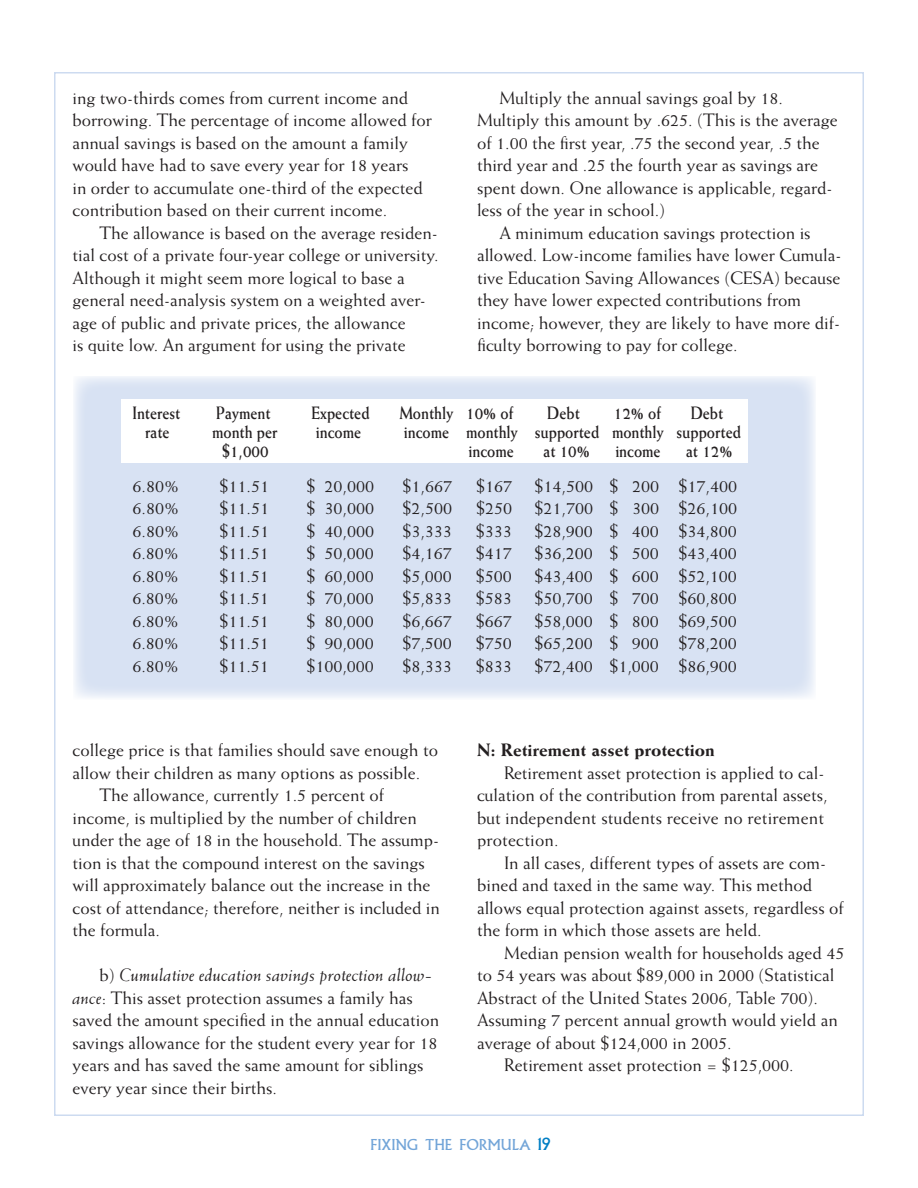
<style>
.page{position:relative;width:918px;height:1188px;background:#fff}
.page>*{position:absolute;margin:0;border:0;box-sizing:border-box;transform-origin:0 0}
.t1{font:18px/22.5px "Weiss";color:#231f20}
.t2{font:700 18px "Weiss";color:#231f20;scale:.85 1}
.t3{font:800 18px "Weiss";color:#231f20}
.t4{font:14.7px "Albertus";color:#73a5d8}
.s1{font-style:italic}
.s2{font-size:16.5px;color:#007ec4}
</style>
<div class="page">
<div style="left:73px;top:376px;width:743px;height:324px;background:#d8e2f3"></div>
<div style="left:121px;top:400px;width:627px;height:63px;background:#fff"></div>
<p class="t1" style="left:72px;top:86px;width:361px">ing two-thirds comes from current income and borrowing. The percentage of income allowed for annual savings is based on the amount a family would have had to save every year for 18 years<br>in order to accumulate one-third of the expected contribution based on their current income.</p>
<p class="t1" style="left:72px;top:221px;width:368px;text-indent:27px">The allowance is based on the average residen&shy;tial cost of a private four-year college or university.<br>Although it might seem more logical to base a general need-analysis system on a weighted aver&shy;age of public and private prices, the allowance<br>is quite low. An argument for using the private</p>
<p class="t1" style="left:500px;top:86px;width:285px">Multiply the annual savings goal by 18.</p>
<p class="t1" style="left:477px;top:109px;width:362px">Multiply this amount by .625. (This is the average</p>
<p class="t1" style="left:477px;top:131px;width:344px">of 1.00 the first year, .75 the second year, .5 the</p>
<p class="t1" style="left:477px;top:154px;width:343px">third year and .25 the fourth year as savings are</p>
<p class="t1" style="left:477px;top:176px;width:357px">spent down. One allowance is applicable, regard-</p>
<p class="t1" style="left:477px;top:199px;width:190px">less of the year in school.)</p>
<p class="t1" style="left:500px;top:221px;width:313px">A minimum education savings protection is</p>
<p class="t1" style="left:477px;top:244px;width:366px">allowed. Low-income families have lower Cumula-</p>
<p class="t1" style="left:477px;top:266px;width:365px">tive Education Saving Allowances (CESA) because</p>
<p class="t1" style="left:477px;top:289px;width:326px">they have lower expected contributions from</p>
<p class="t1" style="left:477px;top:311px;width:365px">income; however, they are likely to have more dif-</p>
<p class="t1" style="left:477px;top:334px;width:262px">ficulty borrowing to pay for college.</p>
<p class="t2" style="left:133px;top:402px;width:58px">Interest</p>
<p class="t2" style="left:216px;top:402px;width:65px">Payment</p>
<p class="t2" style="left:312px;top:402px;width:70px">Expected</p>
<p class="t2" style="left:399px;top:402px;width:136px">Monthly 10% of</p>
<p class="t2" style="left:547px;top:402px;width:40px">Debt</p>
<p class="t2" style="left:614px;top:402px;width:57px">12% of</p>
<p class="t2" style="left:691px;top:402px;width:40px">Debt</p>
<p class="t2" style="left:145px;top:421px;width:30px">rate</p>
<p class="t2" style="left:212px;top:421px;width:79px">month per</p>
<p class="t2" style="left:316px;top:421px;width:55px">income</p>
<p class="t2" style="left:404px;top:421px;width:398px">income monthly supported monthly supported</p>
<p class="t2" style="left:222px;top:440px;width:57px">$1,000</p>
<p class="t2" style="left:469px;top:440px;width:55px">income</p>
<p class="t2" style="left:544px;top:440px;width:56px">at 10%</p>
<p class="t2" style="left:615px;top:440px;width:55px">income</p>
<p class="t2" style="left:686px;top:440px;width:56px">at 12%</p>
<p class="t1" style="left:133px;top:474px;width:48px">6.80%</p>
<p class="t1" style="left:220px;top:474px;width:51px">$11.51</p>
<p class="t1" style="left:307px;top:474px;width:69px">$ 20,000</p>
<p class="t1" style="left:403px;top:474px;width:51px">$1,667</p>
<p class="t1" style="left:476px;top:474px;width:37px">$167</p>
<p class="t1" style="left:535px;top:474px;width:204px">$14,500 $ 200 $17,400</p>
<p class="t1" style="left:133px;top:496px;width:48px">6.80%</p>
<p class="t1" style="left:220px;top:496px;width:51px">$11.51</p>
<p class="t1" style="left:307px;top:496px;width:69px">$ 30,000</p>
<p class="t1" style="left:403px;top:496px;width:51px">$2,500</p>
<p class="t1" style="left:476px;top:496px;width:37px">$250</p>
<p class="t1" style="left:535px;top:496px;width:204px">$21,700 $ 300 $26,100</p>
<p class="t1" style="left:133px;top:519px;width:48px">6.80%</p>
<p class="t1" style="left:220px;top:519px;width:51px">$11.51</p>
<p class="t1" style="left:307px;top:519px;width:69px">$ 40,000</p>
<p class="t1" style="left:402px;top:519px;width:51px">$3,333</p>
<p class="t1" style="left:476px;top:519px;width:37px">$333</p>
<p class="t1" style="left:534px;top:519px;width:204px">$28,900 $ 400 $34,800</p>
<p class="t1" style="left:132px;top:541px;width:48px">6.80%</p>
<p class="t1" style="left:219px;top:541px;width:51px">$11.51</p>
<p class="t1" style="left:306px;top:541px;width:69px">$ 50,000</p>
<p class="t1" style="left:402px;top:541px;width:51px">$4,167</p>
<p class="t1" style="left:476px;top:541px;width:37px">$417</p>
<p class="t1" style="left:534px;top:541px;width:204px">$36,200 $ 500 $43,400</p>
<p class="t1" style="left:132px;top:564px;width:48px">6.80%</p>
<p class="t1" style="left:219px;top:564px;width:51px">$11.51</p>
<p class="t1" style="left:306px;top:564px;width:69px">$ 60,000</p>
<p class="t1" style="left:402px;top:564px;width:51px">$5,000</p>
<p class="t1" style="left:476px;top:564px;width:37px">$500</p>
<p class="t1" style="left:534px;top:564px;width:204px">$43,400 $ 600 $52,100</p>
<p class="t1" style="left:132px;top:586px;width:48px">6.80%</p>
<p class="t1" style="left:219px;top:586px;width:51px">$11.51</p>
<p class="t1" style="left:306px;top:586px;width:69px">$ 70,000</p>
<p class="t1" style="left:402px;top:586px;width:51px">$5,833</p>
<p class="t1" style="left:476px;top:586px;width:37px">$583</p>
<p class="t1" style="left:534px;top:586px;width:204px">$50,700 $ 700 $60,800</p>
<p class="t1" style="left:132px;top:609px;width:48px">6.80%</p>
<p class="t1" style="left:219px;top:609px;width:51px">$11.51</p>
<p class="t1" style="left:306px;top:609px;width:69px">$ 80,000</p>
<p class="t1" style="left:402px;top:609px;width:51px">$6,667</p>
<p class="t1" style="left:476px;top:609px;width:37px">$667</p>
<p class="t1" style="left:534px;top:609px;width:204px">$58,000 $ 800 $69,500</p>
<p class="t1" style="left:132px;top:631px;width:48px">6.80%</p>
<p class="t1" style="left:219px;top:631px;width:51px">$11.51</p>
<p class="t1" style="left:306px;top:631px;width:69px">$ 90,000</p>
<p class="t1" style="left:402px;top:631px;width:51px">$7,500</p>
<p class="t1" style="left:476px;top:631px;width:37px">$750</p>
<p class="t1" style="left:534px;top:631px;width:204px">$65,200 $ 900 $78,200</p>
<p class="t1" style="left:132px;top:654px;width:48px">6.80%</p>
<p class="t1" style="left:219px;top:654px;width:51px">$11.51</p>
<p class="t1" style="left:306px;top:654px;width:69px">$100,000</p>
<p class="t1" style="left:402px;top:654px;width:51px">$8,333</p>
<p class="t1" style="left:476px;top:654px;width:37px">$833</p>
<p class="t1" style="left:534px;top:654px;width:204px">$72,400 $1,000 $86,900</p>
<p class="t1" style="left:72px;top:739px;width:367px">college price is that families should save enough to</p>
<p class="t1" style="left:72px;top:761px;width:350px">allow their children as many options as possible.</p>
<p class="t1" style="left:99px;top:784px;width:286px">The allowance, currently 1.5 percent of</p>
<p class="t1" style="left:72px;top:806px;width:346px">income, is multiplied by the number of children</p>
<p class="t1" style="left:72px;top:829px;width:368px">under the age of 18 in the household. The assump-</p>
<p class="t1" style="left:72px;top:851px;width:354px">tion is that the compound interest on the savings</p>
<p class="t1" style="left:72px;top:874px;width:360px">will approximately balance out the increase in the</p>
<p class="t1" style="left:72px;top:896px;width:369px">cost of attendance; therefore, neither is included in</p>
<p class="t1" style="left:72px;top:919px;width:89px">the formula.</p>
<p class="t1" style="left:72px;top:964px;width:368px;text-indent:27px">b) <span class="s1">Cumulative education savings protection allow&shy;ance</span>: This asset protection assumes a family has saved the amount specified in the annual education savings allowance for the student every year for 18 years and has saved the same amount for siblings every year since their births.</p>
<p class="t3" style="left:477px;top:739px;width:239px">N: Retirement asset protection</p>
<p class="t1" style="left:477px;top:761px;width:352px;text-indent:27px">Retirement asset protection is applied to cal&shy;culation of the contribution from parental assets, but independent students receive no retirement protection.</p>
<p class="t1" style="left:477px;top:851px;width:368px;text-indent:27px">In all cases, different types of assets are com&shy;bined and taxed in the same way. This method allows equal protection against assets, regardless of the form in which those assets are held.</p>
<p class="t1" style="left:504px;top:941px;width:342px">Median pension wealth for households aged 45</p>
<p class="t1" style="left:477px;top:964px;width:359px">to 54 years was about $89,000 in 2000 (Statistical</p>
<p class="t1" style="left:477px;top:986px;width:342px">Abstract of the United States 2006, Table 700).</p>
<p class="t1" style="left:477px;top:1009px;width:362px">Assuming 7 percent annual growth would yield an</p>
<p class="t1" style="left:477px;top:1031px;width:256px">average of about $124,000 in 2005.</p>
<p class="t1" style="left:504px;top:1054px;width:291px">Retirement asset protection = $125,000.</p>
<p class="t4" style="left:371px;top:1136px;width:181px">FIXING THE FORMULA <span class="s2">19</span></p>
</div>
